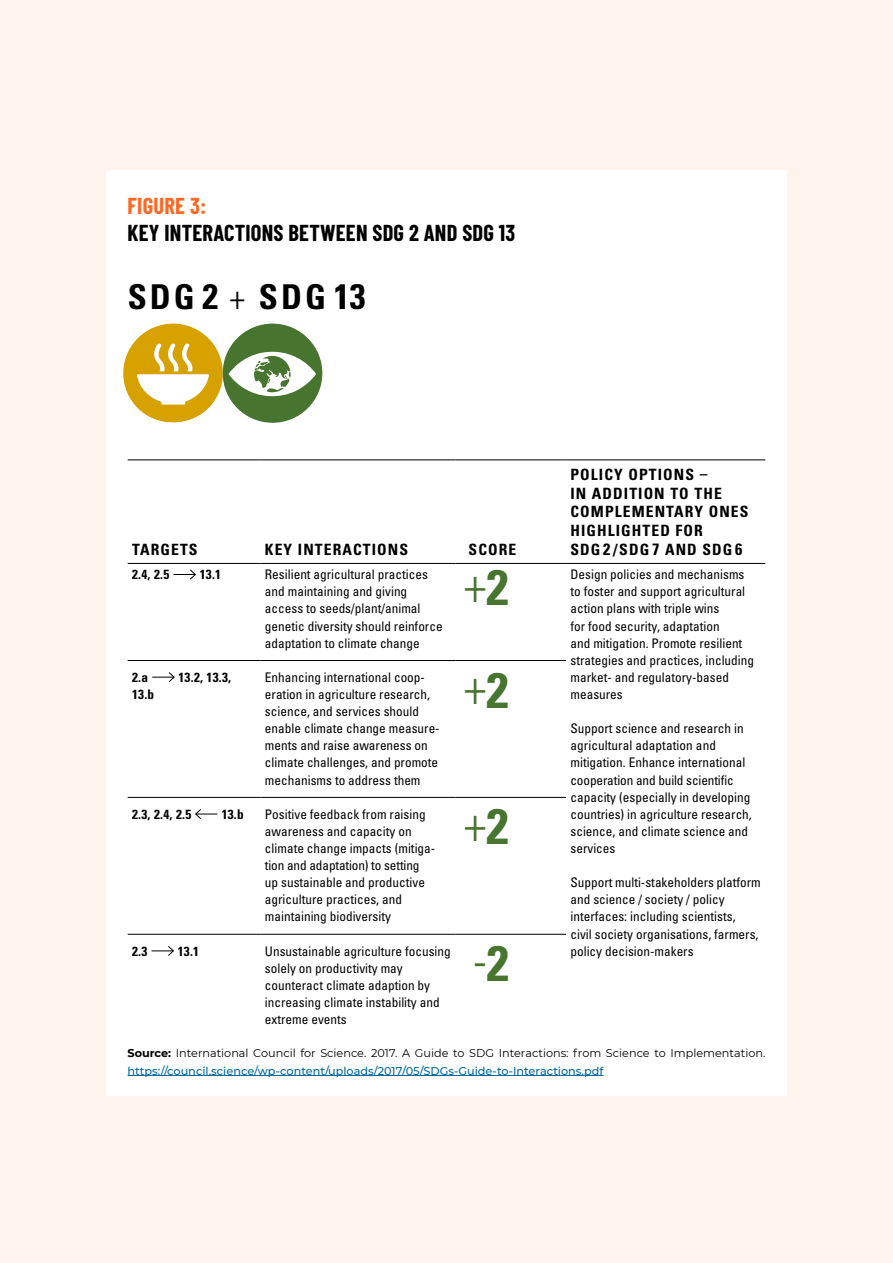
<style>
.page{position:relative;width:893px;height:1263px;background:#fff3ee}
.page>*{position:absolute;margin:0;border:0;box-sizing:border-box;transform-origin:0 0}
.t1{font:300 condensed 49.8px "Univers LT Std";color:#47742f}
.t2{font:700 condensed 34.2px "Univers LT Std";letter-spacing:.09em;color:#000}
.t3{font:700 22.5px "Barlow Condensed";letter-spacing:.01em;color:#000}
.t4{font:700 22.5px "Barlow Condensed";letter-spacing:.01em;color:#fd6925}
.t5{font:700 condensed 15.6px/18.6px "Univers LT Std";letter-spacing:.07em;color:#000}
.t6{font:condensed 13.2px/17.1px "Univers LT Std";color:#000}
.t7{font:700 condensed 13.2px/17.1px "Univers LT Std";letter-spacing:.02em;color:#000}
.t8{font:11.25px/17.5px "Montserrat";color:#000}
.s1{font-size:35.25px}
.s2{font-weight:300}
.s3{font-size:16.35px}
.s4{font-weight:700}
.s5{font-weight:500;color:#00689d}
</style>
<div class="page">
<div style="left:106px;top:170px;width:681px;height:926px;background:#fff"></div>
<hr style="left:128px;top:459px;width:132px;height:1px;background:#000">
<hr style="left:260px;top:459px;width:195px;height:1px;background:#000">
<hr style="left:455px;top:459px;width:111px;height:1px;background:#000">
<hr style="left:566px;top:459px;width:199px;height:1px;background:#000">
<hr style="left:128px;top:563px;width:132px;height:1px;background:#000">
<hr style="left:260px;top:563px;width:195px;height:1px;background:#000">
<hr style="left:455px;top:563px;width:111px;height:1px;background:#000">
<hr style="left:566px;top:563px;width:199px;height:1px;background:#000">
<hr style="left:128px;top:660px;width:132px;height:1px;background:#000">
<hr style="left:260px;top:660px;width:195px;height:1px;background:#000">
<hr style="left:455px;top:660px;width:111px;height:1px;background:#000">
<hr style="left:128px;top:797px;width:132px;height:1px;background:#000">
<hr style="left:260px;top:797px;width:195px;height:1px;background:#000">
<hr style="left:455px;top:797px;width:111px;height:1px;background:#000">
<hr style="left:128px;top:934px;width:132px;height:1px;background:#000">
<hr style="left:260px;top:934px;width:195px;height:1px;background:#000">
<hr style="left:455px;top:934px;width:111px;height:1px;background:#000">
<svg style="left:173px;top:569px;width:23px;height:11px"></svg>
<svg style="left:152px;top:672px;width:23px;height:10px"></svg>
<svg style="left:195px;top:809px;width:23px;height:10px"></svg>
<svg style="left:151px;top:946px;width:23px;height:10px"></svg>
<svg style="left:123px;top:324px;width:199px;height:99px"></svg>
<hr style="left:128px;top:1075px;width:475px;height:1px;background:#00689d">
<h3 class="t4" style="left:128px;top:190px;width:80px">FIGURE 3:</h3>
<h3 class="t3" style="left:128px;top:217px;width:389px">KEY INTERACTIONS BETWEEN SDG 2 AND SDG 13</h3>
<h2 class="t2" style="left:128px;top:276px;width:239px">SDG<span class="s1">2</span> <span class="s2">+</span> SDG<span class="s1">13</span></h2>
<p class="t5" style="left:132px;top:540px;width:67px">TARGETS</p>
<p class="t5" style="left:265px;top:540px;width:145px">KEY INTERACTIONS</p>
<p class="t5" style="left:469px;top:540px;width:49px">SCORE</p>
<p class="t5" style="left:570px;top:465px;width:179px">POLICY OPTIONS –<br>IN ADDITION TO THE<br>COMPLEMENTARY ONES<br>HIGHLIGHTED FOR<br>SDG<span class="s3">2</span>/SDG<span class="s3">7</span> AND SDG<span class="s3">6</span></p>
<p class="t7" style="left:132px;top:566px;width:39px">2.4, 2.5</p>
<p class="t7" style="left:200px;top:566px;width:23px">13.1</p>
<p class="t6" style="left:265px;top:566px;width:164px">Resilient agricultural practices</p>
<p class="t6" style="left:265px;top:583px;width:179px">and maintaining and giving access to seeds/plant/animal genetic diversity should reinforce adaptation to climate change</p>
<h1 class="t1" style="left:464px;top:554px;width:46px">+<span class="s4">2</span></h1>
<p class="t7" style="left:132px;top:668px;width:24px">2.a<br>13.b</p>
<p class="t7" style="left:178px;top:669px;width:54px">13.2, 13.3,</p>
<p class="t6" style="left:265px;top:668px;width:162px">Enhancing international coop-</p>
<p class="t6" style="left:265px;top:703px;width:156px">science, and services should</p>
<p class="t6" style="left:265px;top:737px;width:164px">ments and raise awareness on</p>
<p class="t6" style="left:265px;top:686px;width:167px">eration in agriculture research,</p>
<p class="t6" style="left:265px;top:720px;width:176px">enable climate change measure-</p>
<p class="t6" style="left:265px;top:754px;width:175px">climate challenges, and promote mechanisms to address them</p>
<h1 class="t1" style="left:464px;top:657px;width:46px">+<span class="s4">2</span></h1>
<p class="t7" style="left:132px;top:805px;width:61px">2.3, 2.4, 2.5</p>
<p class="t7" style="left:222px;top:805px;width:24px">13.b</p>
<p class="t6" style="left:265px;top:805px;width:162px">Positive feedback from raising</p>
<p class="t6" style="left:265px;top:822px;width:148px">awareness and capacity on</p>
<p class="t6" style="left:265px;top:857px;width:156px">tion and adaptation) to setting</p>
<p class="t6" style="left:265px;top:839px;width:172px">climate change impacts (mitiga-</p>
<p class="t6" style="left:265px;top:874px;width:162px">up sustainable and productive agriculture practices, and maintaining biodiversity</p>
<h1 class="t1" style="left:464px;top:794px;width:46px">+<span class="s4">2</span></h1>
<p class="t7" style="left:132px;top:942px;width:17px">2.3</p>
<p class="t7" style="left:178px;top:942px;width:23px">13.1</p>
<p class="t6" style="left:265px;top:942px;width:187px">Unsustainable agriculture focusing</p>
<p class="t6" style="left:265px;top:959px;width:176px">solely on productivity may counteract climate adaption by increasing climate instability and extreme events</p>
<h1 class="t1" style="left:473px;top:931px;width:38px">-<span class="s4">2</span></h1>
<p class="t6" style="left:570px;top:566px;width:176px">Design policies and mechanisms</p>
<p class="t6" style="left:570px;top:583px;width:185px">to foster and support agricultural action plans with triple wins<br>for food security, adaptation<br>and mitigation. Promote resilient strategies and practices, including market- and regulatory-based measures</p>
<p class="t6" style="left:570px;top:720px;width:183px">Support science and research in agricultural adaptation and mitigation. Enhance international cooperation and build scientific capacity (especially in developing countries) in agriculture research, science, and climate science and services</p>
<p class="t6" style="left:570px;top:874px;width:192px">Support multi-stakeholders platform and science / society / policy interfaces: including scientists,<br>civil society organisations, farmers, policy decision-makers</p>
<p class="t8" style="left:128px;top:1044px;width:639px"><span class="s4">Source:</span> International Council for Science. 2017. A Guide to SDG Interactions: from Science to Implementation. <span class="s5">https://council.science/wp-content/uploads/2017/05/SDGs-Guide-to-Interactions.pdf</span></p>
</div>
